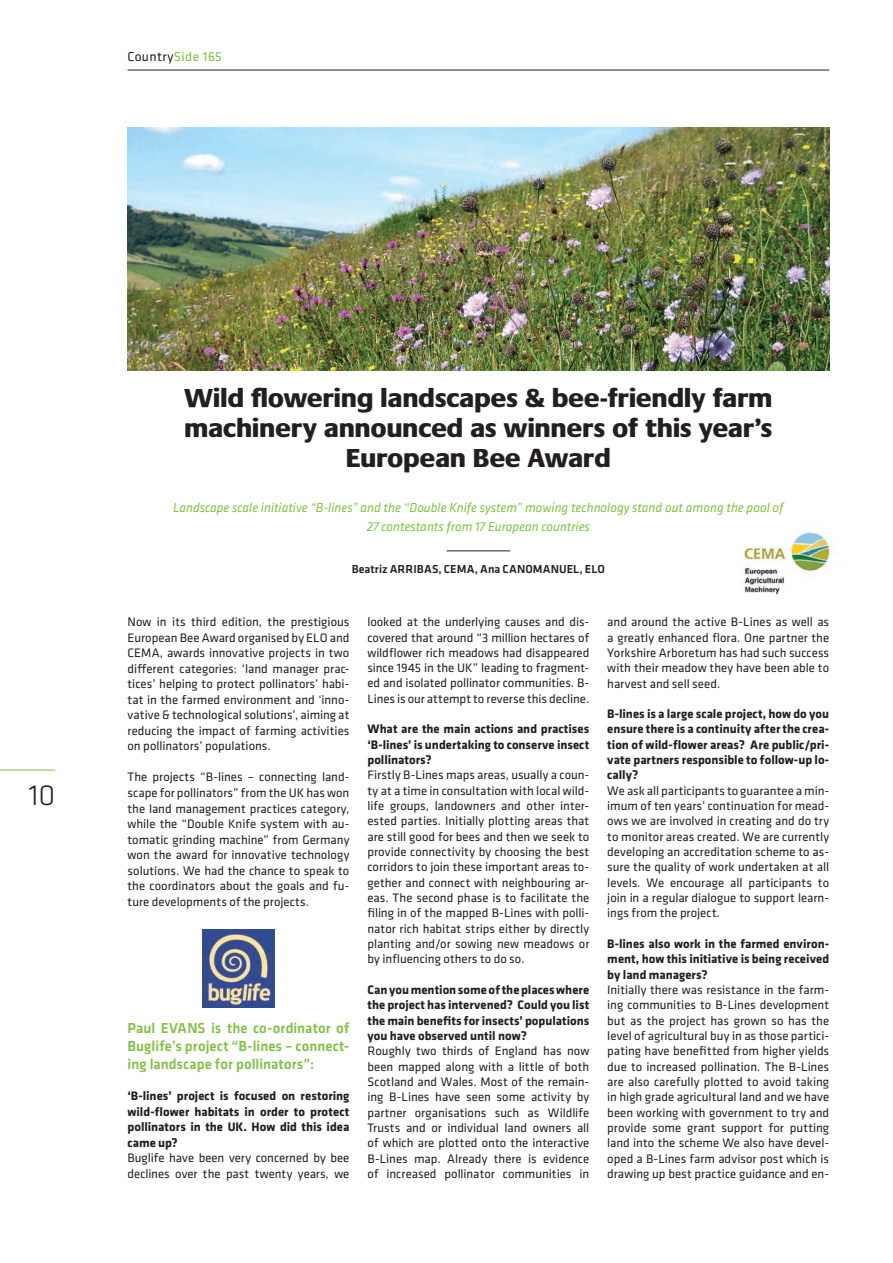
<style>
.page{position:relative;width:893px;height:1263px;background:#fff}
.page>*{position:absolute;margin:0;border:0;box-sizing:border-box;transform-origin:0 0}
.t1{font:300 30px "Klavika";color:#231f20}
.t2{font:800 27px/30px "Praxis";letter-spacing:.01em;color:#231f20;text-align:center}
.t3{font:500 15px/18.3px "Klavika";letter-spacing:.005em;color:#7fc241;text-align:justify}
.t4{font:italic 13.5px/19.5px "Klavika";letter-spacing:-.005em;color:#7fc241;text-align:center}
.t5{font:13.5px "Klavika";letter-spacing:.03em;color:#231f20}
.t6{font:12.75px/15.3px "Klavika";color:#231f20;text-align:justify}
.t7{font:700 12.75px/15.3px "Klavika";color:#231f20;text-align:justify}
.t8{font:500 12px "Klavika";letter-spacing:.01em;color:#231f20}
.s1{color:#7fc241}
</style>
<div class="page">
<hr style="left:0;top:770px;width:55px;height:1px;background:#7fc241">
<hr style="left:128px;top:70px;width:701px;height:1px;background:#231f20">
<hr style="left:446px;top:550px;width:64px;height:1px;background:#231f20">
<img style="left:203px;top:930px;width:71px;height:78px">
<img style="left:128px;top:128px;width:701px;height:243px">
<img style="left:740px;top:531px;width:93px;height:65px">
<p class="t5" style="left:128px;top:49px;width:96px">Country<span class="s1">Side 165</span></p>
<h1 class="t1" style="left:29px;top:779px;width:28px">10</h1>
<h2 class="t2" style="left:184px;top:384px;width:589px">Wild flowering landscapes &amp; bee-friendly farm machinery announced as winners of this year’s<br>European Bee Award</h2>
<p class="t4" style="left:173px;top:498px;width:612px">Landscape scale initiative “B-lines” and the “Double Knife system” mowing technology stand out among the pool of<br>27 contestants from 17 European countries</p>
<p class="t8" style="left:352px;top:562px;width:255px">Beatriz ARRIBAS, CEMA, Ana CANOMANUEL, ELO</p>
<p class="t6" style="left:128px;top:614px;width:223px">Now in its third edition, the prestigious European Bee Award organised by ELO and CEMA, awards innovative projects in two different categories: ‘land manager prac&shy;tices’ helping to protect pollinators’ habi&shy;tat in the farmed environment and ‘inno&shy;vative &amp; technological solutions’, aiming at reducing the impact of farming activities on pollinators’ populations.</p>
<p class="t6" style="left:128px;top:770px;width:223px">The projects “B-lines – connecting land&shy;scape for pollinators” from the UK has won the land management practices category, while the “Double Knife system with au&shy;tomatic grinding machine” from Germany won the award for innovative technology solutions. We had the chance to speak to the coordinators about the goals and fu&shy;ture developments of the projects.</p>
<p class="t3" style="left:128px;top:1019px;width:223px">Paul EVANS is the co-ordinator of Buglife’s project “B-lines – connect&shy;ing landscape for pollinators”:</p>
<p class="t7" style="left:128px;top:1088px;width:223px">‘B-lines’ project is focused on restoring wild-flower habitats in order to protect pollinators in the UK. How did this idea came up?</p>
<p class="t6" style="left:128px;top:1150px;width:223px">Buglife have been very concerned by bee declines over the past twenty years, we</p>
<p class="t6" style="left:367px;top:614px;width:223px">looked at the underlying causes and dis&shy;covered that around “3 million hectares of wildflower rich meadows had disappeared since 1945 in the UK” leading to fragment&shy;ed and isolated pollinator communities. B-Lines is our attempt to reverse this decline.</p>
<p class="t7" style="left:367px;top:722px;width:223px">What are the main actions and practises ‘B-lines’ is undertaking to conserve insect pollinators?</p>
<p class="t6" style="left:367px;top:768px;width:223px">Firstly B-Lines maps areas, usually a coun&shy;ty at a time in consultation with local wild&shy;life groups, landowners and other inter&shy;ested parties. Initially plotting areas that are still good for bees and then we seek to provide connectivity by choosing the best corridors to join these important areas to&shy;gether and connect with neighbouring ar&shy;eas. The second phase is to facilitate the filing in of the mapped B-Lines with polli&shy;nator rich habitat strips either by directly planting and/or sowing new meadows or by influencing others to do so.</p>
<p class="t7" style="left:367px;top:982px;width:223px">Can you mention some of the places where the project has intervened? Could you list the main benefits for insects’ populations you have observed until now?</p>
<p class="t6" style="left:367px;top:1044px;width:223px">Roughly two thirds of England has now been mapped along with a little of both Scotland and Wales. Most of the remain&shy;ing B-Lines have seen some activity by partner organisations such as Wildlife Trusts and or individual land owners all of which are plotted onto the interactive B-Lines map. Already there is evidence of increased pollinator communities in</p>
<p class="t6" style="left:607px;top:614px;width:223px">and around the active B-Lines as well as a greatly enhanced flora. One partner the Yorkshire Arboretum has had such success with their meadow they have been able to harvest and sell seed.</p>
<p class="t7" style="left:607px;top:706px;width:223px">B-lines is a large scale project, how do you ensure there is a continuity after the crea&shy;tion of wild-flower areas? Are public/pri&shy;vate partners responsible to follow-up lo&shy;cally?</p>
<p class="t6" style="left:607px;top:783px;width:223px">We ask all participants to guarantee a min&shy;imum of ten years’ continuation for mead&shy;ows we are involved in creating and do try to monitor areas created. We are currently developing an accreditation scheme to as&shy;sure the quality of work undertaken at all levels. We encourage all participants to join in a regular dialogue to support learn&shy;ings from the project.</p>
<p class="t7" style="left:607px;top:936px;width:223px">B-lines also work in the farmed environ&shy;ment, how this initiative is being received by land managers?</p>
<p class="t6" style="left:607px;top:982px;width:223px">Initially there was resistance in the farm&shy;ing communities to B-Lines development but as the project has grown so has the level of agricultural buy in as those partici&shy;pating have benefitted from higher yields due to increased pollination. The B-Lines are also carefully plotted to avoid taking in high grade agricultural land and we have been working with government to try and provide some grant support for putting land into the scheme We also have devel&shy;oped a B-Lines farm advisor post which is drawing up best practice guidance and en-</p>
</div>
